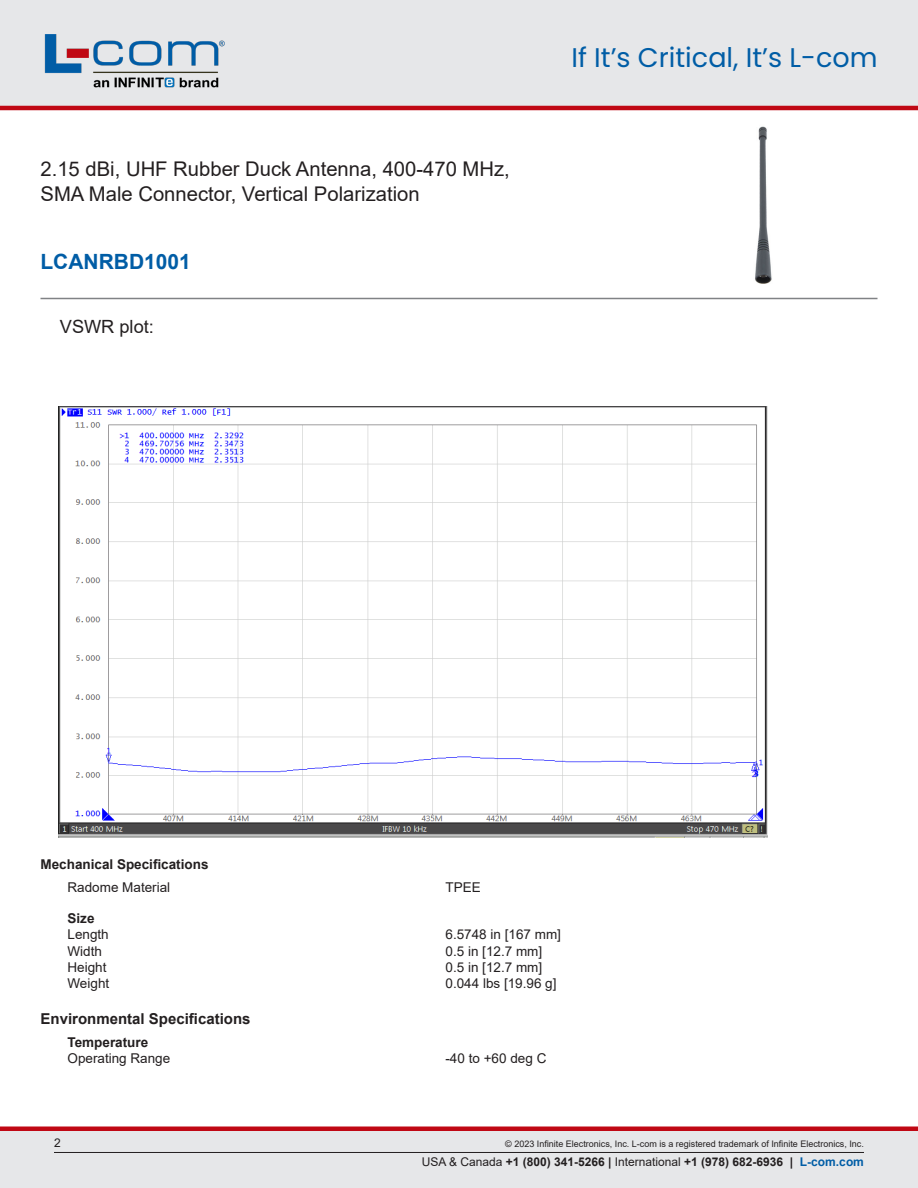
<style>
.page{position:relative;width:918px;height:1188px;background:#fff}
.page>*{position:absolute;margin:0;border:0;box-sizing:border-box;transform-origin:0 0}
.t1{font:27px "Poppins";color:#005da6}
.Branded_Part_No{font:700 21px "Arial";color:#005da6}
.Web_Description_Para{font:20.25px/24.3px "Arial";color:#231f20}
.t2{font:18.15px "Arial";color:#231f20}
.Head1{font:700 15px "Arial";color:#231f20}
.Specs_Para{font:13.5px "Arial";color:#231f20}
.Head2{font:700 13.5px "Arial";color:#231f20}
.Head2_after_Head1{font:700 13.5px "Arial";color:#231f20}
.Head3{font:700 13.5px "Arial";color:#231f20}
.t3{font:700 12px "Arial";color:#231f20}
.t4{font:12px "Arial";color:#231f20}
.Copyright_disclaimer{font:9px "Arial";color:#231f20}
.s1{font-weight:400}
.s2{color:#005da6}
</style>
<div class="page">
<div style="left:0;top:1131px;width:918px;height:57px;background:#e6e7e9"></div>
<div style="left:0;top:1126px;width:918px;height:5px;background:#c00814"></div>
<div style="left:0;top:0;width:918px;height:108px;background:#e6e7e9"></div>
<hr style="left:0;top:106px;width:918px;height:4px;background:#c00814">
<img style="left:44px;top:34px;width:181px;height:54px">
<hr style="left:54px;top:1152px;width:810px;height:1px;background:#231f20">
<hr style="left:40px;top:298px;width:838px;height:1px;background:#808285">
<img style="left:755px;top:126px;width:17px;height:158px">
<img style="left:59px;top:406px;width:709px;height:432px">
<h1 class="Web_Description_Para" style="left:40px;top:157px;width:471px">2.15 dBi, UHF Rubber Duck Antenna, 400-470 MHz,<br>SMA Male Connector, Vertical Polarization</h1>
<p class="Branded_Part_No" style="left:40px;top:247px;width:152px">LCANRBD1001</p>
<p class="t2" style="left:60px;top:314px;width:95px">VSWR plot:</p>
<h1 class="t1" style="left:572px;top:41px;width:307px">If It’s Critical, It’s L-com</h1>
<p class="Head2" style="left:40px;top:855px;width:170px">Mechanical Specifications</p>
<p class="Specs_Para" style="left:68px;top:878px;width:104px">Radome Material</p>
<p class="Specs_Para" style="left:446px;top:878px;width:37px">TPEE</p>
<p class="Head3" style="left:68px;top:909px;width:29px">Size</p>
<p class="Specs_Para" style="left:68px;top:925px;width:43px">Length</p>
<p class="Specs_Para" style="left:446px;top:925px;width:117px">6.5748 in [167 mm]</p>
<p class="Specs_Para" style="left:68px;top:942px;width:36px">Width</p>
<p class="Specs_Para" style="left:446px;top:942px;width:98px">0.5 in [12.7 mm]</p>
<p class="Specs_Para" style="left:68px;top:958px;width:41px">Height</p>
<p class="Specs_Para" style="left:446px;top:958px;width:98px">0.5 in [12.7 mm]</p>
<p class="Specs_Para" style="left:68px;top:974px;width:43px">Weight</p>
<p class="Specs_Para" style="left:446px;top:974px;width:113px">0.044 lbs [19.96 g]</p>
<p class="Head1" style="left:40px;top:1008px;width:212px">Environmental Specifications</p>
<p class="Head2_after_Head1" style="left:68px;top:1033px;width:82px">Temperature</p>
<p class="Specs_Para" style="left:68px;top:1049px;width:104px">Operating Range</p>
<p class="Specs_Para" style="left:446px;top:1049px;width:102px">-40 to +60 deg C</p>
<p class="t4" style="left:54px;top:1135px;width:8px">2</p>
<p class="Copyright_disclaimer" style="left:505px;top:1138px;width:360px">© 2023 Infinite Electronics, Inc. L-com is a registered trademark of Infinite Electronics, Inc.</p>
<p class="t3" style="left:422px;top:1153px;width:444px"><span class="s1">USA &amp; Canada</span> +1 (800) 341-5266 | <span class="s1">International</span> +1 (978) 682-6936 | <span class="s2">L-com.com</span></p>
</div>
